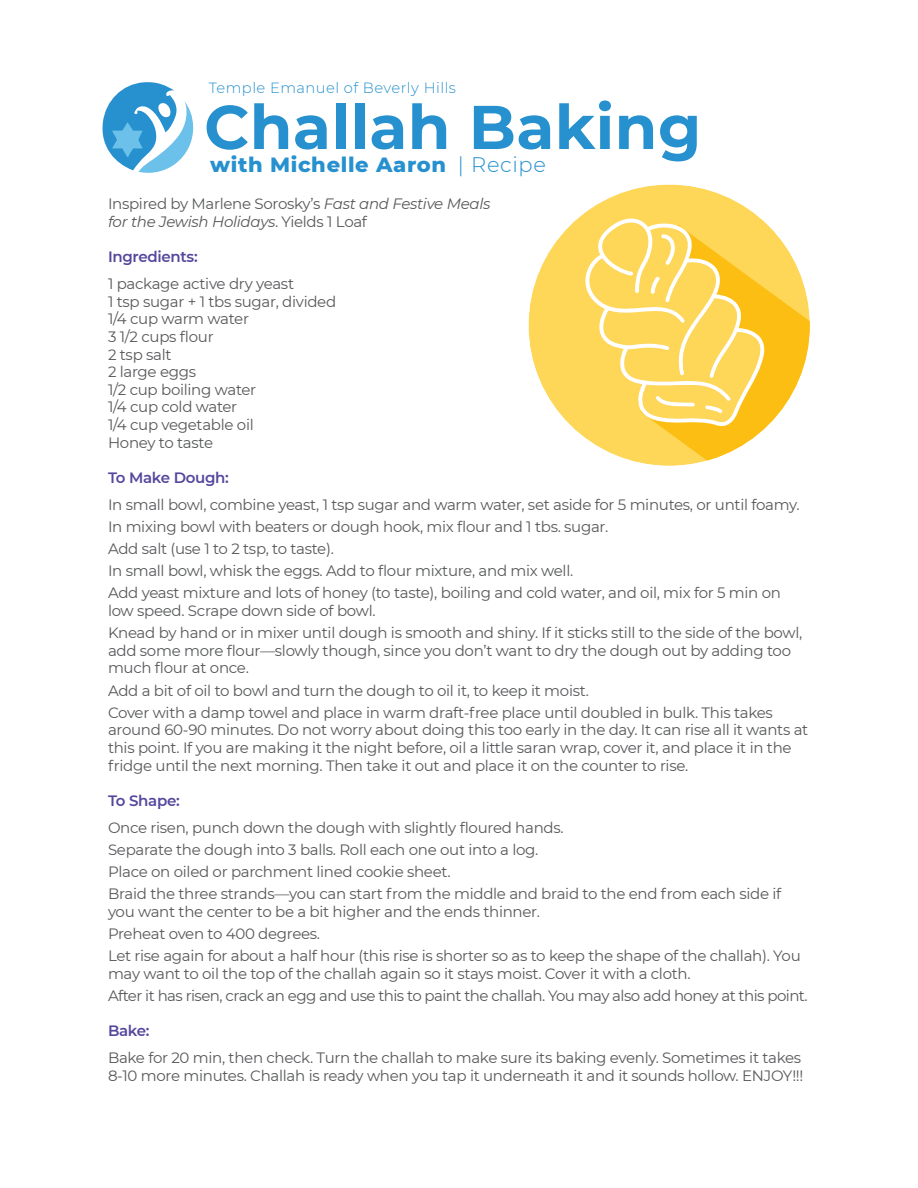
<style>
.page{position:relative;width:918px;height:1188px;background:#fff}
.page>*{position:absolute;margin:0;border:0;box-sizing:border-box;transform-origin:0 0}
.t1{font:700 61.65px "Montserrat";letter-spacing:.005em;color:#2691ce}
.t2{font:800 21px "Montserrat";letter-spacing:.03em;color:#2691ce}
.t3{font:15px/17.7px "Montserrat";letter-spacing:-.02em;color:#57585a}
.t4{font:italic 15px/17.7px "Montserrat";letter-spacing:-.02em;color:#57585a}
.t5{font:600 15px "Montserrat";letter-spacing:-.02em;color:#54479d}
.t6{font:300 14.7px "Montserrat";letter-spacing:.03em;color:#2691ce}
.s1{font-weight:300}
.s2{font-style:normal}
</style>
<div class="page">
<div style="left:529px;top:185px;width:281px;height:281px;background:#fed658;border-radius:50%"></div>
<svg style="left:585px;top:217px;width:225px;height:249px"></svg>
<svg style="left:103px;top:82px;width:90px;height:91px"></svg>
<p class="t6" style="left:209px;top:78px;width:249px">Temple Emanuel of Beverly Hills</p>
<h1 class="t1" style="left:204px;top:83px;width:499px">Challah Baking</h1>
<h2 class="t2" style="left:210px;top:149px;width:337px">with Michelle Aaron <span class="s1">| Recipe</span></h2>
<p class="t4" style="left:108px;top:194px;width:384px"><span class="s2">Inspired by Marlene Sorosky’s</span> Fast and Festive Meals for the Jewish Holidays<span class="s2">. Yields 1 Loaf</span></p>
<p class="t5" style="left:108px;top:246px;width:91px">Ingredients:</p>
<p class="t3" style="left:108px;top:274px;width:230px">1 package active dry yeast<br>1 tsp sugar + 1 tbs sugar, divided<br>1/4 cup warm water<br>3 1/2 cups flour<br>2 tsp salt<br>2 large eggs<br>1/2 cup boiling water<br>1/4 cup cold water<br>1/4 cup vegetable oil<br>Honey to taste</p>
<p class="t5" style="left:108px;top:467px;width:122px">To Make Dough:</p>
<p class="t3" style="left:108px;top:493px;width:693px;line-height:22.2px">In small bowl, combine yeast, 1 tsp sugar and warm water, set aside for 5 minutes, or until foamy.<br>In mixing bowl with beaters or dough hook, mix flour and 1 tbs. sugar.<br>Add salt (use 1 to 2 tsp, to taste).<br>In small bowl, whisk the eggs. Add to flour mixture, and mix well.<br>Add yeast mixture and lots of honey (to taste), boiling and cold water, and oil, mix for 5 min on</p>
<p class="t3" style="left:108px;top:599px;width:696px;line-height:22.2px">low speed. Scrape down side of bowl.<br>Knead by hand or in mixer until dough is smooth and shiny. If it sticks still to the side of the bowl,</p>
<p class="t3" style="left:108px;top:641px;width:685px">add some more flour—slowly though, since you don’t want to dry the dough out by adding too much flour at once.</p>
<p class="t3" style="left:108px;top:679px;width:666px;line-height:22px">Add a bit of oil to bowl and turn the dough to oil it, to keep it moist.<br>Cover with a damp towel and place in warm draft-free place until doubled in bulk. This takes</p>
<p class="t3" style="left:108px;top:721px;width:702px">around 60-90 minutes. Do not worry about doing this too early in the day. It can rise all it wants at this point. If you are making it the night before, oil a little saran wrap, cover it, and place it in the fridge until the next morning. Then take it out and place it on the counter to rise.</p>
<p class="t5" style="left:108px;top:790px;width:73px">To Shape:</p>
<p class="t3" style="left:108px;top:816px;width:675px;line-height:22px">Once risen, punch down the dough with slightly floured hands.<br>Separate the dough into 3 balls. Roll each one out into a log.<br>Place on oiled or parchment lined cookie sheet.<br>Braid the three strands—you can start from the middle and braid to the end from each side if</p>
<p class="t3" style="left:108px;top:900px;width:694px;line-height:22px">you want the center to be a bit higher and the ends thinner.<br>Preheat oven to 400 degrees.<br>Let rise again for about a half hour (this rise is shorter so as to keep the shape of the challah). You</p>
<p class="t3" style="left:108px;top:962px;width:701px;line-height:22.2px">may want to oil the top of the challah again so it stays moist. Cover it with a cloth.<br>After it has risen, crack an egg and use this to paint the challah. You may also add honey at this point.</p>
<p class="t5" style="left:108px;top:1020px;width:43px">Bake:</p>
<p class="t3" style="left:108px;top:1048px;width:697px">Bake for 20 min, then check. Turn the challah to make sure its baking evenly. Sometimes it takes<br>8-10 more minutes. Challah is ready when you tap it underneath it and it sounds hollow. ENJOY!!!</p>
</div>
